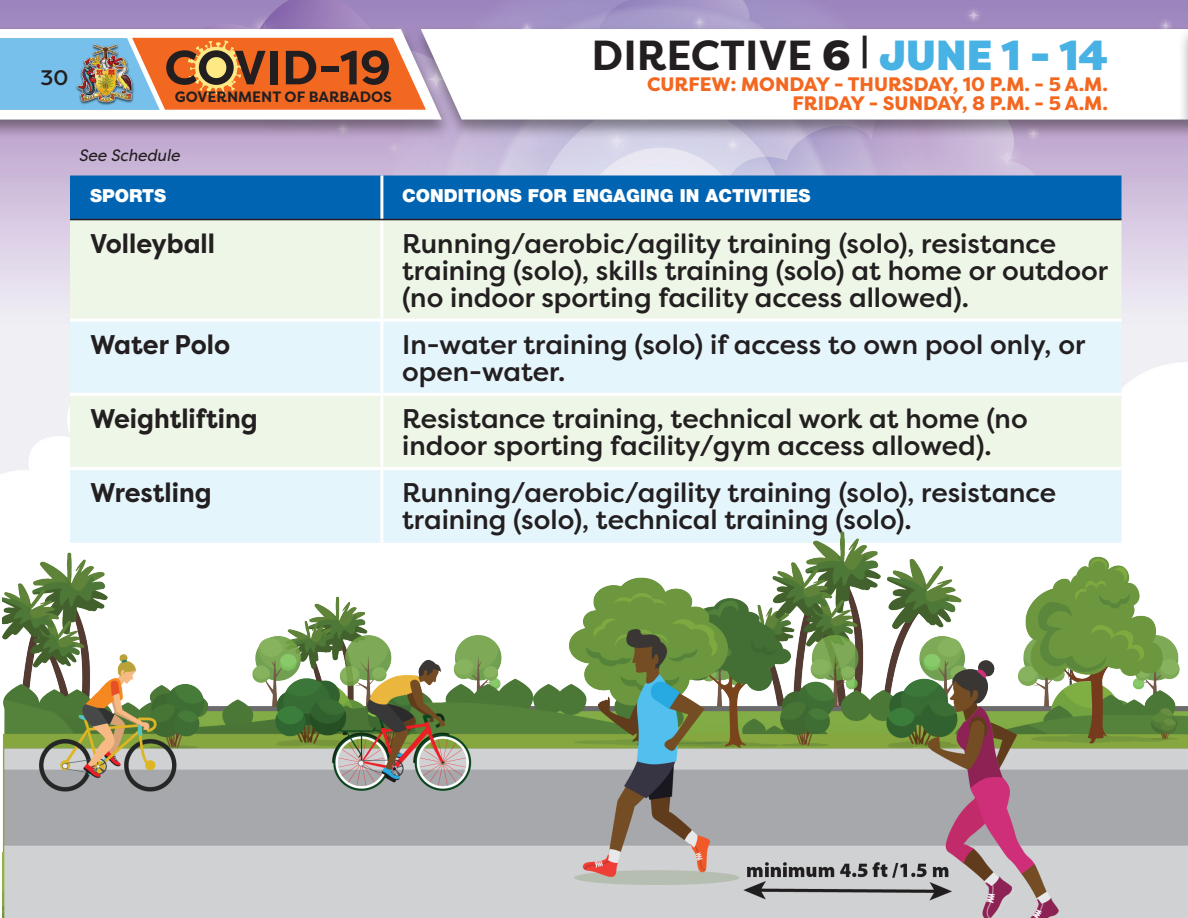
<style>
.page{position:relative;width:1188px;height:918px;background:#fff}
.page>*{position:absolute;margin:0;border:0;box-sizing:border-box;transform-origin:0 0}
.t1{font:700 42px "Filson Pro";color:#231f20}
.t2{font:500 27px/27px "Filson Pro";color:#231f20}
.t3{font:700 27px "Filson Pro";color:#231f20;scale:.95 1}
.t4{font:500 21px "Filson Pro";color:#231f20}
.t5{font:800 19.5px/19.5px "Filson Pro";color:#f36821;text-align:right}
.t6{font:900 18px "Helvetica Neue LT Std";color:#fff}
.t7{font:italic 16.5px "Filson Pro";color:#231f20;scale:.95 1}
.t8{font:700 15px "Filson Pro";color:#231f20}
.s1{font-weight:900}
.s2{font-weight:900;color:#48b2e5}
</style>
<div class="page">
<img style="left:0;top:0;width:1188px;height:474px">
<div style="left:412px;top:25px;width:776px;height:115px;background:#231f20;opacity:.49"></div>
<svg style="left:454px;top:29px;width:723px;height:91px"></svg>
<div style="left:0;top:25px;width:454px;height:115px;background:#231f20;opacity:.49"></div>
<svg style="left:0;top:29px;width:442px;height:91px"></svg>
<img style="left:75px;top:43px;width:60px;height:63px">
<div style="left:1177px;top:25px;width:11px;height:115px;background:#231f20;opacity:.49"></div>
<svg style="left:1187px;top:38px;width:1px;height:72px"></svg>
<div style="left:70px;top:176px;width:1052px;height:43px;background:#0164b2"></div>
<div style="left:70px;top:220px;width:1052px;height:99px;background:#edf6e7"></div>
<svg style="left:70px;top:322px;width:1052px;height:194px;background:#e8f5f4"></svg>
<hr style="left:380px;top:176px;width:3px;height:43px;background:#fff">
<hr style="left:380px;top:220px;width:3px;height:99px;background:#fff">
<hr style="left:70px;top:319px;width:312px;height:3px;background:#fff">
<hr style="left:382px;top:319px;width:740px;height:3px;background:#fff">
<hr style="left:380px;top:322px;width:3px;height:71px;background:#fff">
<hr style="left:70px;top:393px;width:312px;height:3px;background:#fff">
<hr style="left:382px;top:393px;width:740px;height:3px;background:#fff">
<hr style="left:380px;top:396px;width:3px;height:71px;background:#fff">
<hr style="left:70px;top:467px;width:312px;height:3px;background:#fff">
<hr style="left:382px;top:467px;width:740px;height:3px;background:#fff">
<hr style="left:380px;top:470px;width:3px;height:73px;background:#fff">
<hr style="left:70px;top:219px;width:312px;height:1px;background:#231f20">
<hr style="left:382px;top:219px;width:740px;height:1px;background:#231f20">
<img style="left:2px;top:516px;width:1186px;height:402px">
<p class="t4" style="left:40px;top:63px;width:29px">30</p>
<p class="t8" style="left:175px;top:87px;width:219px">GOVERNMENT OF BARBADOS</p>
<h1 class="t1" style="left:592px;top:28px;width:518px">DIRECTIVE <span class="s1">6</span> <sup>|</sup> <span class="s2">JUNE 1 - 14</span></h1>
<p class="t5" style="left:647px;top:75px;width:462px">CURFEW: MONDAY - THURSDAY, 10 P.M. - 5 A.M.<br>FRIDAY - SUNDAY, 8 P.M. - 5 A.M.</p>
<p class="t7" style="left:79px;top:145px;width:108px">See Schedule</p>
<p class="t6" style="left:90px;top:185px;width:78px">SPORTS</p>
<p class="t6" style="left:402px;top:185px;width:410px">CONDITIONS FOR ENGAGING IN ACTIVITIES</p>
<p class="t3" style="left:90px;top:226px;width:133px">Volleyball</p>
<p class="t2" style="left:402px;top:229px;width:708px">Running/aerobic/agility training (solo), resistance training (solo), skills training (solo) at home or outdoor (no indoor sporting facility access allowed).</p>
<p class="t3" style="left:90px;top:327px;width:149px">Water Polo</p>
<p class="t2" style="left:402px;top:330px;width:685px">In-water training (solo) if access to own pool only, or open-water.</p>
<p class="t3" style="left:90px;top:402px;width:178px">Weightlifting</p>
<p class="t2" style="left:402px;top:405px;width:627px">Resistance training, technical work at home (no indoor sporting facility/gym access allowed).</p>
<p class="t3" style="left:90px;top:476px;width:129px">Wrestling</p>
<p class="t2" style="left:402px;top:479px;width:656px">Running/aerobic/agility training (solo), resistance training (solo), technical training (solo).</p>
</div>
